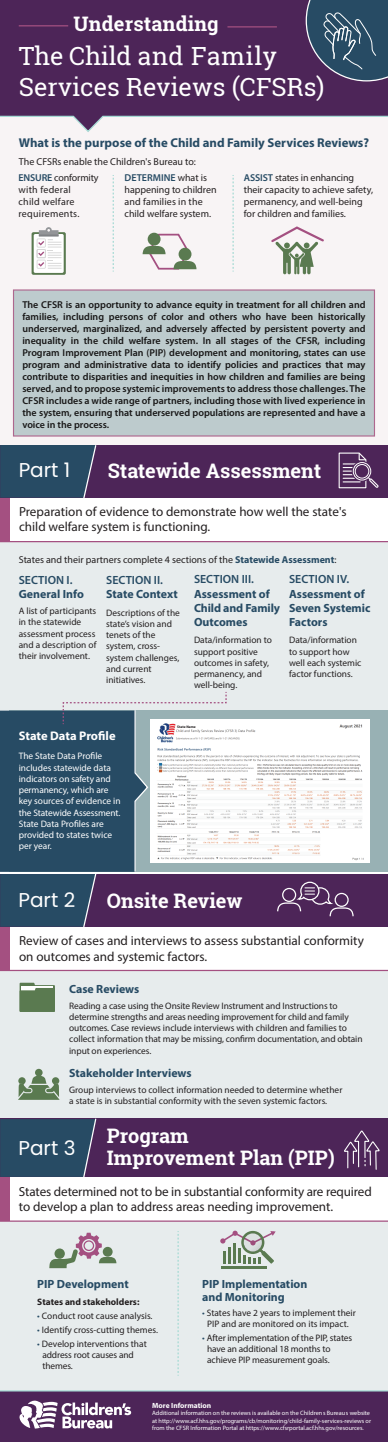
<style>
.page{position:relative;width:388px;height:1442px;background:#fff}
.page>*{position:absolute;margin:0;border:0;box-sizing:border-box;transform-origin:0 0}
.t1{font:25px/31.2px "Roboto Slab";color:#fff}
.t2{font:700 20px/21.9px "Roboto Slab";color:#fff}
.t3{font:20px "Poppins";color:#fff}
.t4{font:13.12px/15.8px "Myriad Pro";color:#231f20}
.t5{font:700 12.75px "Myriad Pro";color:#274b64}
.t6{font:700 12.5px "Myriad Pro";color:#fff}
.t7{font:700 11.88px/14.2px "Myriad Pro";color:#274b64}
.t8{font:600 11.88px "Myriad Pro";color:#274b64}
.t9{font:600 10px/12px "Myriad Pro";color:#181717;text-align:justify}
.t10{font:10px/12px "Myriad Pro";color:#231f20}
.t11{font:10px/12px "Myriad Pro";letter-spacing:.025em;color:#231f20}
.t12{font:9.38px/11.2px "Myriad Pro";color:#231f20}
.t13{font:9.38px/11.2px "Myriad Pro";color:#fff}
.t14{font:700 9.38px "Myriad Pro";color:#231f20}
.t15{font:700 7.5px "Myriad Pro";color:#fff}
.t16{font:6.25px/7.5px "Myriad Pro";color:#fff}
.t17{font:700 3.62px "Myriad Pro";letter-spacing:.01em;color:#231f20}
.s1{font-weight:600;color:#274b64}
.s2{font-weight:700;color:#274b64}
.s3{color:#274b64}
</style>
<div class="page">
<div style="left:0;top:110px;width:388px;height:339px;background:#f8f4f5"></div>
<div style="left:0;top:541px;width:388px;height:321px;background:#e7eced"></div>
<div style="left:0;top:970px;width:387px;height:166px;background:#e7eced"></div>
<div style="left:0;top:1220px;width:387px;height:175px;background:#e7eced"></div>
<div style="left:0;top:1391px;width:387px;height:50px;background:#4d2558"></div>
<div style="left:9px;top:710px;width:379px;height:161px;background:#98b1b4"></div>
<div style="left:13px;top:289px;width:362px;height:147px;background:#bdcbcd;border:1px solid #ae678e"></div>
<div style="left:0;top:0;width:388px;height:115px;background:#4d2558"></div>
<svg style="left:0;top:115px;width:388px;height:17px"></svg>
<svg style="left:305px;top:0;width:83px;height:81px;background:#3d546e"></svg>
<hr style="left:19px;top:25px;width:49px;height:1px;background:#a45081">
<hr style="left:227px;top:26px;width:50px;height:1px;background:#a45081">
<img style="left:227px;top:719px;width:142px;height:143px">
<svg style="left:32px;top:227px;width:34px;height:48px"></svg>
<svg style="left:142px;top:232px;width:54px;height:38px"></svg>
<svg style="left:112px;top:175px;width:2px;height:96px"></svg>
<svg style="left:271px;top:226px;width:53px;height:48px"></svg>
<svg style="left:20px;top:982px;width:35px;height:29px"></svg>
<svg style="left:18px;top:1068px;width:42px;height:31px"></svg>
<svg style="left:49px;top:1232px;width:67px;height:35px"></svg>
<div style="left:0;top:445px;width:388px;height:52px;background:#4d2558"></div>
<svg style="left:0;top:445px;width:97px;height:53px;background:#2c4a65"></svg>
<div style="left:0;top:874px;width:388px;height:52px;background:#4d2558"></div>
<svg style="left:277px;top:881px;width:77px;height:36px"></svg>
<div style="left:0;top:1118px;width:388px;height:58px;background:#4d2558"></div>
<svg style="left:344px;top:1130px;width:36px;height:40px"></svg>
<svg style="left:0;top:1118px;width:97px;height:59px;background:#2d4964"></svg>
<svg style="left:338px;top:452px;width:41px;height:37px"></svg>
<div style="left:0;top:498px;width:10px;height:43px;background:#a45081"></div>
<div style="left:0;top:1176px;width:10px;height:44px;background:#a45081"></div>
<div style="left:0;top:926px;width:10px;height:44px;background:#a45081"></div>
<hr style="left:0;top:541px;width:388px;height:1px;background:#a45081">
<hr style="left:0;top:1220px;width:388px;height:1px;background:#a45081">
<hr style="left:0;top:969px;width:388px;height:2px;background:#a45081">
<svg style="left:177px;top:1231px;width:2px;height:144px"></svg>
<hr style="left:221px;top:1265px;width:46px;height:2px;background:#5a7a50">
<svg style="left:232px;top:175px;width:1px;height:96px"></svg>
<svg style="left:0;top:692px;width:227px;height:235px"></svg>
<hr style="left:0;top:1389px;width:387px;height:2px;background:#a5dad4">
<svg style="left:19px;top:1400px;width:112px;height:28px"></svg>
<svg style="left:220px;top:1230px;width:55px;height:33px"></svg>
<h2 class="t2" style="left:73px;top:12px;width:146px">Understanding</h2>
<h1 class="t1" style="left:19px;top:40px;width:307px">The Child and Family<br>Services Reviews (CFSRs)</h1>
<h3 class="t5" style="left:19px;top:134px;width:352px">What is the purpose of the Child and Family Services Reviews?</h3>
<p class="t10" style="left:18px;top:153px;width:179px;line-height:16.6px">The CFSRs enable the Children's Bureau to:<br><span class="s1">ENSURE</span> conformity</p>
<p class="t11" style="left:18px;top:184px;width:62px">with federal child welfare requirements.</p>
<p class="t10" style="left:124px;top:172px;width:93px"><span class="s1">DETERMINE</span> what is happening to children and families in the child welfare system.</p>
<p class="t10" style="left:243px;top:172px;width:131px"><span class="s1">ASSIST</span> states in enhancing their capacity to achieve safety, permanency, and well-being for children and families.</p>
<p class="t9" style="left:22px;top:298px;width:344px">The CFSR is an opportunity to advance equity in treatment for all children and families, including persons of color and others who have been historically underserved, marginalized, and adversely a˜ected by persistent poverty and inequality in the child welfare system. In all stages of the CFSR, including Program Improvement Plan (PIP) development and monitoring, states can use program and administrative data to identify policies and practices that may contribute to disparities and inequities in how children and families are being served, and to propose systemic improvements to address those challenges. The CFSR includes a wide range of partners, including those with lived experience in the system, ensuring that underserved populations are represented and have a voice in the process.</p>
<h2 class="t3" style="left:19px;top:458px;width:53px">Part 1</h2>
<h2 class="t2" style="left:108px;top:459px;width:215px">Statewide Assessment</h2>
<h3 class="t4" style="left:19px;top:503px;width:329px">Preparation of evidence to demonstrate how well the state's child welfare system is functioning.</h3>
<p class="t10" style="left:19px;top:553px;width:319px">States and their partners complete 4 sections of the <span class="s2">Statewide Assessment</span>:</p>
<p class="t8" style="left:19px;top:572px;width:55px">SECTION I.</p>
<p class="t7" style="left:19px;top:586px;width:67px">General Info</p>
<p class="t8" style="left:194px;top:571px;width:61px">SECTION III.</p>
<p class="t7" style="left:194px;top:586px;width:87px">Assessment of<br>Child and Family<br>Outcomes</p>
<p class="t8" style="left:289px;top:571px;width:62px">SECTION IV.</p>
<p class="t7" style="left:289px;top:586px;width:83px">Assessment of<br>Seven Systemic<br>Factors</p>
<p class="t8" style="left:106px;top:572px;width:58px">SECTION II.</p>
<p class="t7" style="left:106px;top:586px;width:73px">State Context</p>
<p class="t12" style="left:19px;top:605px;width:79px">A list of participants in the statewide assessment process and a description of their involvement.</p>
<p class="t12" style="left:106px;top:606px;width:75px">Descriptions of the state’s vision and tenets of the system, cross&shy;system challenges, and current initiatives.</p>
<p class="t12" style="left:194px;top:634px;width:79px">Data/information to support positive outcomes in safety, permanency, and well-being.</p>
<p class="t12" style="left:289px;top:634px;width:74px">Data/information to support how well each systemic factor functions.</p>
<h3 class="t6" style="left:19px;top:728px;width:98px">State Data Proÿle</h3>
<p class="t13" style="left:19px;top:750px;width:103px">The State Data Proÿle includes statewide data indicators on safety and permanency, which are key sources of evidence in the Statewide Assessment.<br>State Data Proÿles are provided to states twice per year.</p>
<p class="t17" style="left:177px;top:724px;width:20px">State Name</p>
<h2 class="t3" style="left:18px;top:888px;width:58px">Part 2</h2>
<h2 class="t2" style="left:107px;top:889px;width:137px">Onsite Review</h2>
<h3 class="t4" style="left:19px;top:932px;width:346px">Review of cases and interviews to assess substantial conformity on outcomes and systemic factors.</h3>
<p class="t7" style="left:69px;top:981px;width:72px">Case Reviews</p>
<p class="t12" style="left:69px;top:999px;width:295px">Reading a case using the Onsite Review Instrument and Instructions to determine strengths and areas needing improvement for child and family outcomes. Case reviews include interviews with children and families to collect information that may be missing, conÿrm documentation, and obtain input on experiences.</p>
<p class="t7" style="left:69px;top:1065px;width:124px">Stakeholder Interviews</p>
<p class="t12" style="left:69px;top:1083px;width:274px">Group interviews to collect information needed to determine whether a state is in substantial conformity with the seven systemic factors.</p>
<h2 class="t3" style="left:18px;top:1135px;width:58px">Part 3</h2>
<h2 class="t2" style="left:107px;top:1124px;width:229px">Program<br>Improvement Plan (PIP)</h2>
<h3 class="t4" style="left:19px;top:1182px;width:354px">States determined not to be in substantial conformity are required to develop a plan to address areas needing improvement.</h3>
<p class="t7" style="left:37px;top:1276px;width:93px">PIP Development</p>
<p class="t7" style="left:202px;top:1277px;width:107px;line-height:13.1px">PIP Implementation and Monitoring</p>
<p class="t14" style="left:37px;top:1295px;width:104px">States and stakeholders:</p>
<p class="t12" style="left:37px;top:1310px;width:117px"><span class="s3">•</span> Conduct root cause analysis.</p>
<p class="t12" style="left:37px;top:1323px;width:122px"><span class="s3">•</span> Identify cross-cutting themes.</p>
<p class="t12" style="left:42px;top:1337px;width:106px;text-indent:-5px"><span class="s3">•</span> Develop interventions that address root causes and themes.</p>
<p class="t12" style="left:202px;top:1306px;width:155px"><span class="s3">•</span> States have 2 years to implement their</p>
<p class="t12" style="left:207px;top:1317px;width:143px">PIP and are monitored on its impact.</p>
<p class="t12" style="left:207px;top:1331px;width:146px;text-indent:-5px"><span class="s3">•</span> After implementation of the PIP, states have an additional 18 months to achieve PIP measurement goals.</p>
<p class="t15" style="left:152px;top:1399px;width:61px">More Information</p>
<p class="t16" style="left:152px;top:1408px;width:220px">Additional information on the reviews is available on the Children s Bureau s website at http://www.acf.hhs.gov/programs/cb/monitoring/child-family-services-reviews or from the CFSR Information Portal at https://www.cfsrportal.acf.hhs.gov/resources.</p>
</div>
